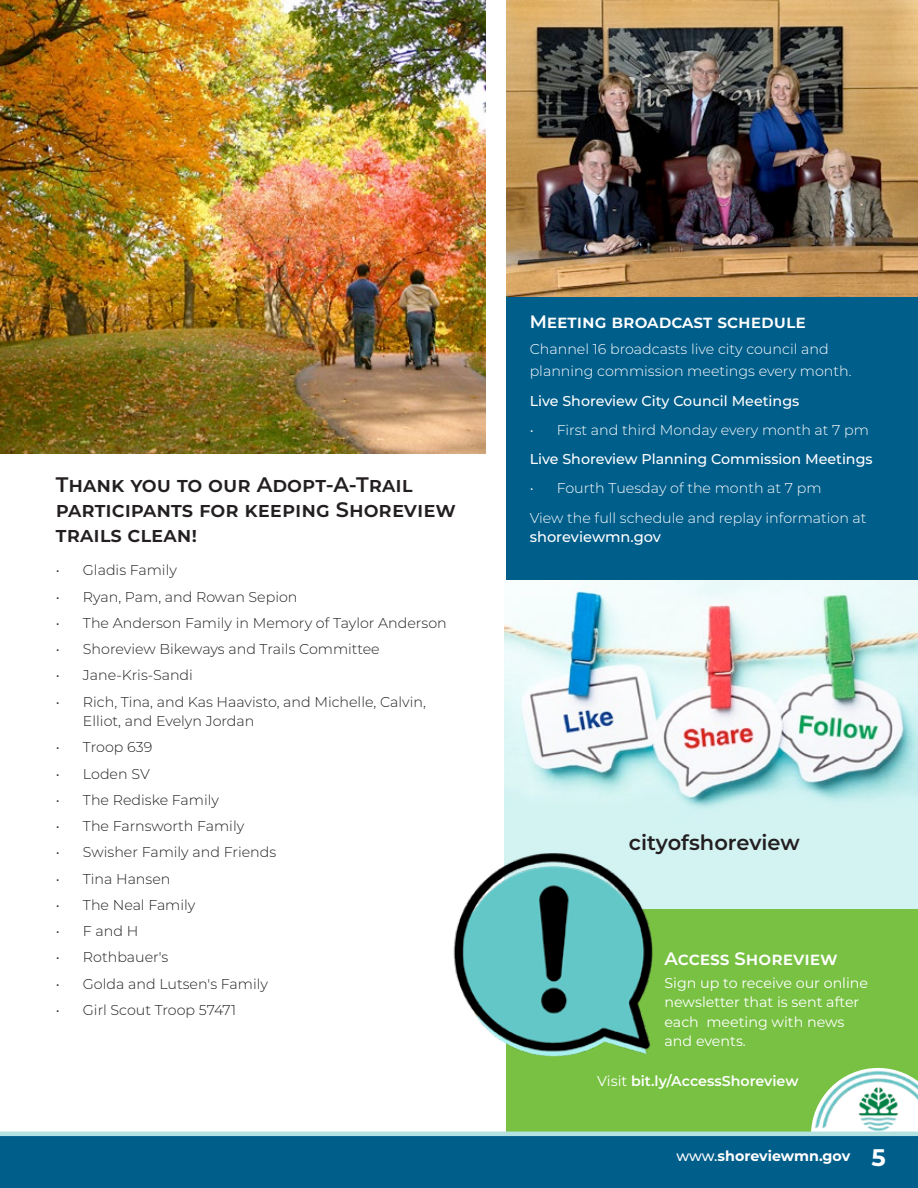
<style>
.page{position:relative;width:918px;height:1188px;background:#fff}
.page>*{position:absolute;margin:0;border:0;box-sizing:border-box;transform-origin:0 0}
.t1{font:600 21px/25.2px "Montserrat";color:#231f20}
.t2{font:600 18px "Montserrat";color:#fff}
.t3{font:500 14.7px "Montserrat";color:#fff}
.t4{font:300 14.25px/19.5px "Montserrat";color:#231f20}
.t5{font:300 14.25px/22.5px "Montserrat";color:#fff}
.t6{font:14.25px/19.5px "Montserrat";color:#fff}
.t7{font:500 14.25px "Montserrat";color:#fff}
.t8{font:600 14.25px "Montserrat";color:#fff}
.t9{font:700 14.25px "Montserrat";color:#fff}
.s1{font-weight:400}
.s2{font-weight:500}
.s3{font-size:24px}
</style>
<div class="page">
<img style="left:0;top:0;width:486px;height:454px">
<img style="left:505px;top:579px;width:413px;height:330px">
<div style="left:506px;top:0;width:412px;height:579px;background:#005e8b"></div>
<img style="left:506px;top:0;width:412px;height:297px">
<div style="left:506px;top:909px;width:412px;height:223px;background:#78c143"></div>
<img style="left:453px;top:829px;width:250px;height:228px">
<img style="left:811px;top:1068px;width:107px;height:64px">
<div style="left:0;top:1136px;width:918px;height:52px;background:#005e8b"></div>
<hr style="left:0;top:1132px;width:918px;height:4px;background:#b4e1e1">
<h1 class="t1" style="left:56px;top:471px;width:402px">Thank you to our Adopt-A-Trail participants for keeping Shoreview trails clean!</h1>
<p class="t4" style="left:56px;top:560px;width:122px">• Gladis Family</p>
<p class="t4" style="left:56px;top:586px;width:243px">• Ryan, Pam, and Rowan Sepion</p>
<p class="t4" style="left:56px;top:613px;width:392px">• The Anderson Family in Memory of Taylor Anderson</p>
<p class="t4" style="left:56px;top:639px;width:325px">• Shoreview Bikeways and Trails Committee</p>
<p class="t4" style="left:56px;top:665px;width:138px">• Jane-Kris-Sandi</p>
<p class="t4" style="left:83px;top:691px;width:344px;text-indent:-27px">• Rich, Tina, and Kas Haavisto, and Michelle, Calvin,<br>Elliot, and Evelyn Jordan</p>
<p class="t4" style="left:56px;top:737px;width:98px">• Troop 639</p>
<p class="t4" style="left:56px;top:763px;width:95px">• Loden SV</p>
<p class="t4" style="left:56px;top:790px;width:165px">• The Rediske Family</p>
<p class="t4" style="left:56px;top:816px;width:190px">• The Farnsworth Family</p>
<p class="t4" style="left:56px;top:842px;width:222px">• Swisher Family and Friends</p>
<p class="t4" style="left:56px;top:868px;width:116px">• Tina Hansen</p>
<p class="t4" style="left:56px;top:895px;width:141px">• The Neal Family</p>
<p class="t4" style="left:56px;top:921px;width:84px">• F and H</p>
<p class="t4" style="left:56px;top:947px;width:114px">• Rothbauer's</p>
<p class="t4" style="left:56px;top:973px;width:214px">• Golda and Lutsen's Family</p>
<p class="t4" style="left:56px;top:1000px;width:182px">• Girl Scout Troop 57471</p>
<p class="t2" style="left:530px;top:309px;width:278px">Meeting broadcast schedule</p>
<p class="t5" style="left:530px;top:337px;width:323px">Channel 16 broadcasts live city council and planning commission meetings every month.</p>
<p class="t7" style="left:530px;top:391px;width:271px">Live Shoreview City Council Meetings</p>
<p class="t5" style="left:530px;top:418px;width:341px">• First and third Monday every month at 7 pm</p>
<p class="t7" style="left:530px;top:449px;width:345px">Live Shoreview Planning Commission Meetings</p>
<p class="t5" style="left:530px;top:473px;width:338px;line-height:29.2px">• Fourth Tuesday of the month at 7 pm<br>View the full schedule and replay information at</p>
<p class="t3" style="left:530px;top:527px;width:133px">shoreviewmn.gov</p>
<h1 class="t1" style="left:629px;top:829px;width:172px">cityofshoreview</h1>
<p class="t2" style="left:665px;top:945px;width:175px">Access Shoreview</p>
<p class="t6" style="left:665px;top:972px;width:205px">Sign up to receive our online newsletter that is sent after each meeting with news and events.</p>
<p class="t8" style="left:597px;top:1071px;width:203px"><span class="s1">Visit</span> bit.ly/AccessShoreview</p>
<p class="t9" style="left:677px;top:1146px;width:211px"><span class="s2">www.</span>shoreviewmn.gov <span class="s3">5</span></p>
</div>
